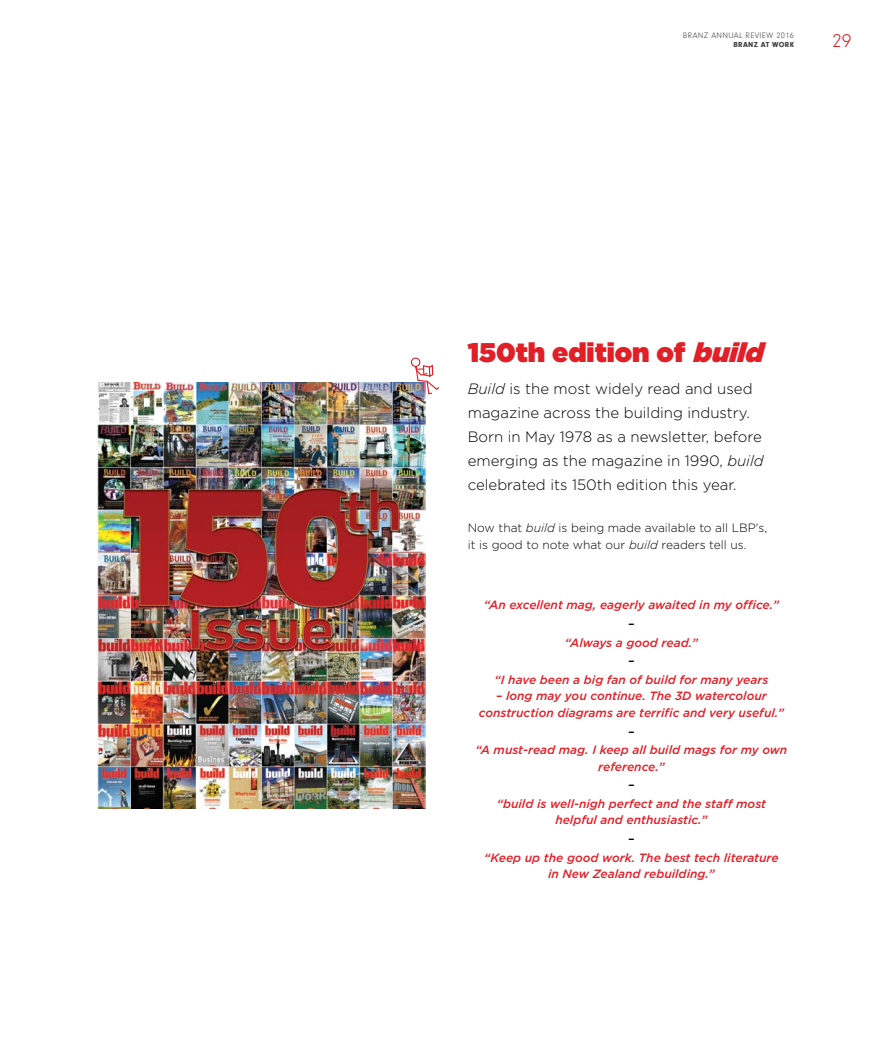
<style>
.page{position:relative;width:893px;height:1063px;background:#fff}
.page>*{position:absolute;margin:0;border:0;box-sizing:border-box;transform-origin:0 0}
.t1{font:900 27px "Gotham";color:#e11f27}
.t2{font:300 19.5px "Neuzeit Gro";color:#e11f27}
.t3{font:300 15px/24px "Gotham";color:#000}
.t4{font:italic 500 12px/16.5px "Gotham";color:#e11f27;text-align:center}
.t5{font:300 12px/16.5px "Gotham";color:#000}
.t6{font:italic 500 12px "Gotham";color:#000}
.t7{font:300 8.25px "Neuzeit Gro";letter-spacing:.04em;color:#414042}
.t8{font:900 7.5px "Neuzeit Gro";letter-spacing:.04em;color:#414042}
.s1{font-style:italic}
</style>
<div class="page">
<img style="left:98px;top:383px;width:327px;height:426px">
<svg style="left:405px;top:357px;width:34px;height:37px"></svg>
<p class="t7" style="left:683px;top:31px;width:113px">BRANZ ANNUAL REVIEW 2016</p>
<p class="t8" style="left:734px;top:40px;width:62px">BRANZ AT WORK</p>
<h2 class="t2" style="left:832px;top:30px;width:21px">29</h2>
<h1 class="t1" style="left:468px;top:333px;width:306px">150th edition of <span class="s1">build</span></h1>
<p class="t3" style="left:468px;top:377px;width:297px"><span class="s1">Build</span> is the most widely read and used magazine across the building industry.<br>Born in May 1978 as a newsletter, before emerging as the magazine in 1990, <span class="s1">build </span>celebrated its 150th edition this year.</p>
<p class="t5" style="left:468px;top:519px;width:301px">Now that <span class="s1">build</span> is being made available to all LBP's, it is good to note what our <span class="s1">build</span> readers tell us.</p>
<p class="t4" style="left:484px;top:597px;width:297px">“An excellent mag, eagerly awaited in my office.”</p>
<p class="t6" style="left:628px;top:616px;width:8px">–</p>
<p class="t4" style="left:565px;top:634px;width:135px">“Always a good read.”</p>
<p class="t6" style="left:628px;top:653px;width:8px">–</p>
<p class="t4" style="left:495px;top:671px;width:275px">“I have been a big fan of build for many years</p>
<p class="t4" style="left:479px;top:688px;width:307px">– long may you continue. The 3D watercolour construction diagrams are terrific and very useful.”</p>
<p class="t6" style="left:628px;top:723px;width:8px">–</p>
<p class="t4" style="left:476px;top:741px;width:313px">“A must-read mag. I keep all build mags for my own reference.”</p>
<p class="t6" style="left:628px;top:777px;width:8px">–</p>
<p class="t4" style="left:497px;top:795px;width:271px">“build is well-nigh perfect and the staff most helpful and enthusiastic.”</p>
<p class="t6" style="left:628px;top:831px;width:8px">–</p>
<p class="t4" style="left:484px;top:849px;width:296px">“Keep up the good work. The best tech literature in New Zealand rebuilding.”</p>
</div>
